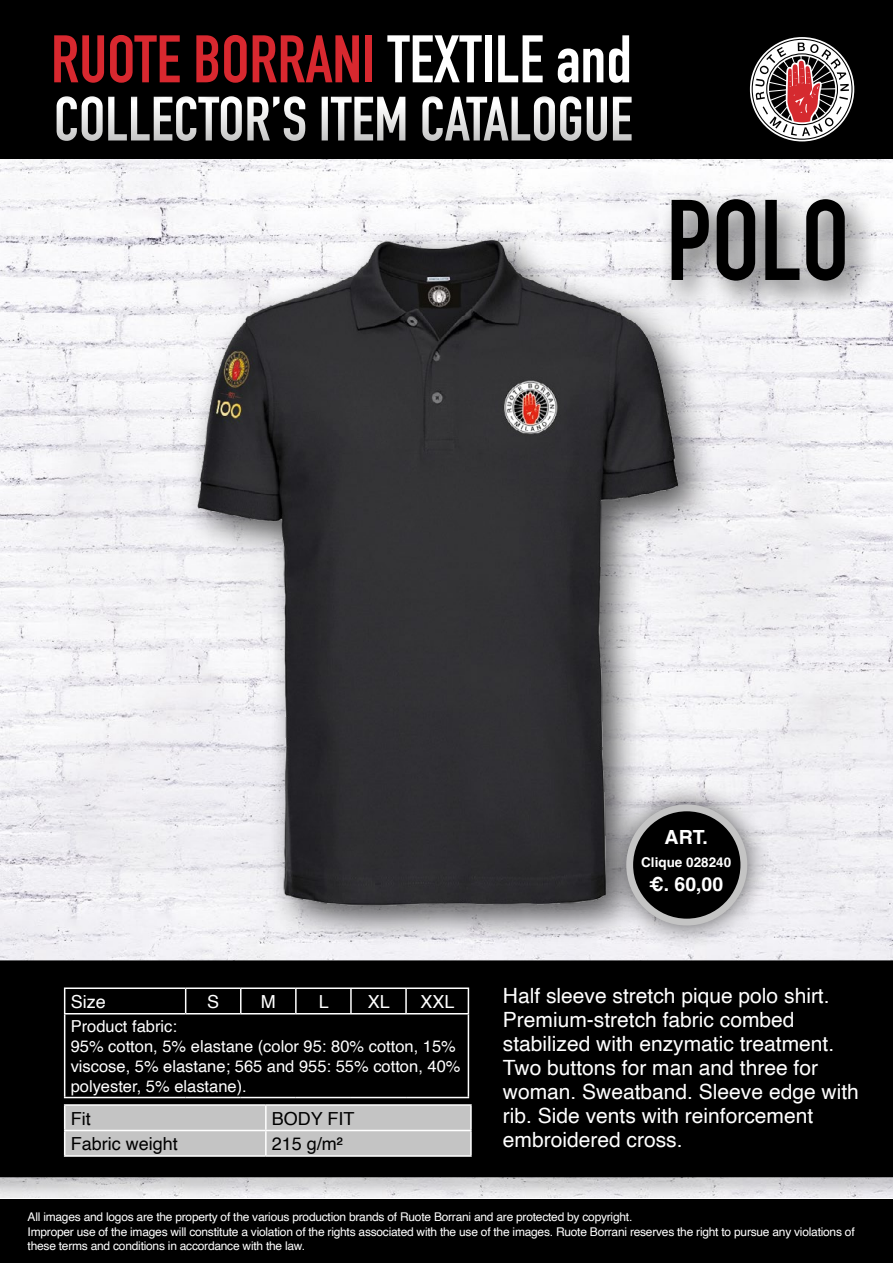
<style>
.page{position:relative;width:893px;height:1263px;background:#fff}
.page>*{position:absolute;margin:0;border:0;box-sizing:border-box;transform-origin:0 0}
.t1{font:700 112.5px "DIN Condensed";color:#000}
.t2{font:700 66px "DIN Condensed";color:#d8282f}
.t3{font:700 61.5px "DIN Condensed";color:#fff}
.t4{font:21px/24px "Helvetica";color:#fff}
.t5{font:700 19.5px "Helvetica";color:#fff}
.t6{font:18px "Helvetica";color:#000}
.t7{font:18px "Helvetica";color:#fff}
.t8{font:16.5px/19.8px "Helvetica";color:#fff}
.t9{font:700 13.5px "Helvetica";color:#fff}
.t10{font:12px/14.4px "Helvetica";letter-spacing:-.02em;color:#fff}
.s1{color:#fff}
</style>
<div class="page">
<div style="left:0;top:0;width:708px;height:159px;background:#000"></div>
<div style="left:0;top:1199px;width:893px;height:64px;background:#000"></div>
<img style="left:0;top:159px;width:893px;height:1038px">
<div style="left:183px;top:224px;width:535px;height:722px;background:#000;opacity:.66"></div>
<img style="left:161px;top:222px;width:548px;height:703px">
<div style="left:0;top:962px;width:893px;height:234px;background:#000;opacity:.15"></div>
<div style="left:0;top:960px;width:893px;height:217px;background:#000"></div>
<svg style="left:708px;top:0;width:185px;height:175px"></svg>
<div style="left:58px;top:98px;width:592px;height:61px;background:#000"></div>
<div style="left:57px;top:38px;width:591px;height:64px;background:#000"></div>
<div style="left:658px;top:187px;width:221px;height:127px;background:#000;opacity:.66"></div>
<hr style="left:64px;top:987px;width:122px;height:2px;background:#fff">
<svg style="left:64px;top:989px;width:1px;height:24px"></svg>
<hr style="left:186px;top:987px;width:55px;height:2px;background:#fff">
<svg style="left:185px;top:989px;width:1px;height:24px"></svg>
<hr style="left:241px;top:987px;width:55px;height:2px;background:#fff">
<hr style="left:240px;top:989px;width:2px;height:24px;background:#fff">
<hr style="left:296px;top:987px;width:55px;height:2px;background:#fff">
<hr style="left:295px;top:989px;width:2px;height:24px;background:#fff">
<hr style="left:351px;top:987px;width:55px;height:2px;background:#fff">
<hr style="left:350px;top:989px;width:2px;height:24px;background:#fff">
<hr style="left:406px;top:987px;width:63px;height:2px;background:#fff">
<hr style="left:405px;top:989px;width:2px;height:24px;background:#fff">
<svg style="left:468px;top:989px;width:1px;height:24px"></svg>
<hr style="left:64px;top:1013px;width:122px;height:1px;background:#fff">
<hr style="left:64px;top:1014px;width:1px;height:83px;background:#fff">
<hr style="left:186px;top:1013px;width:55px;height:1px;background:#fff">
<hr style="left:241px;top:1013px;width:55px;height:1px;background:#fff">
<hr style="left:296px;top:1013px;width:55px;height:1px;background:#fff">
<hr style="left:351px;top:1013px;width:55px;height:1px;background:#fff">
<hr style="left:406px;top:1013px;width:63px;height:1px;background:#fff">
<hr style="left:468px;top:1014px;width:1px;height:83px;background:#fff">
<hr style="left:64px;top:1097px;width:122px;height:1px;background:#fff">
<hr style="left:186px;top:1097px;width:55px;height:1px;background:#fff">
<hr style="left:241px;top:1097px;width:55px;height:1px;background:#fff">
<hr style="left:296px;top:1097px;width:55px;height:1px;background:#fff">
<hr style="left:351px;top:1097px;width:55px;height:1px;background:#fff">
<hr style="left:406px;top:1097px;width:63px;height:1px;background:#fff">
<hr style="left:64px;top:1104px;width:202px;height:2px;background:#fff">
<hr style="left:266px;top:1104px;width:206px;height:2px;background:#fff">
<hr style="left:470px;top:1106px;width:2px;height:24px;background:#fff">
<svg style="left:64px;top:1105px;width:407px;height:50px"></svg>
<hr style="left:266px;top:1130px;width:206px;height:1px;background:#fff">
<hr style="left:265px;top:1131px;width:2px;height:24px;background:#fff">
<hr style="left:470px;top:1131px;width:2px;height:24px;background:#fff">
<hr style="left:64px;top:1155px;width:202px;height:2px;background:#fff">
<hr style="left:266px;top:1155px;width:206px;height:2px;background:#fff">
<div style="left:601px;top:780px;width:171px;height:170px;background:#000;opacity:.66"></div>
<div style="left:630px;top:808px;width:114px;height:114px;background:#000;border-radius:50%"></div>
<div style="left:626px;top:804px;width:121px;height:121px;border:7px solid #c4c4c4;border-radius:50%"></div>
<h2 class="t2" style="left:51px;top:15px;width:582px">RUOTE BORRANI <span class="s1">TEXTILE and</span></h2>
<h3 class="t3" style="left:54px;top:78px;width:580px">COLLECTOR’S ITEM CATALOGUE</h3>
<h1 class="t1" style="left:666px;top:165px;width:185px">POLO</h1>
<h3 class="t5" style="left:665px;top:825px;width:45px">ART.</h3>
<p class="t9" style="left:641px;top:854px;width:92px">Clique 028240</p>
<h3 class="t5" style="left:649px;top:872px;width:76px">€. 60,00</h3>
<h3 class="t7" style="left:71px;top:987px;width:37px">Size</h3>
<h3 class="t7" style="left:207px;top:987px;width:14px">S</h3>
<h3 class="t7" style="left:261px;top:987px;width:16px">M</h3>
<h3 class="t7" style="left:319px;top:987px;width:12px">L</h3>
<h3 class="t7" style="left:368px;top:987px;width:24px">XL</h3>
<h3 class="t7" style="left:421px;top:987px;width:36px">XXL</h3>
<h3 class="t8" style="left:71px;top:1017px;width:391px">Product fabric:<br>95% cotton, 5% elastane (color 95: 80% cotton, 15% viscose, 5% elastane; 565 and 955: 55% cotton, 40% polyester, 5% elastane).</h3>
<h3 class="t6" style="left:71px;top:1104px;width:21px">Fit</h3>
<h3 class="t6" style="left:272px;top:1104px;width:84px">BODY FIT</h3>
<h3 class="t6" style="left:71px;top:1130px;width:109px">Fabric weight</h3>
<h3 class="t6" style="left:272px;top:1130px;width:73px">215 g/m²</h3>
<h3 class="t4" style="left:503px;top:984px;width:358px">Half sleeve stretch pique polo shirt.<br>Premium-stretch fabric combed stabilized with enzymatic treatment.<br>Two buttons for man and three for woman. Sweatband. Sleeve edge with rib. Side vents with reinforcement embroidered cross.</h3>
<p class="t10" style="left:28px;top:1210px;width:828px">All images and logos are the property of the various production brands of Ruote Borrani and are protected by copyright.<br>Improper use of the images will constitute a violation of the rights associated with the use of the images. Ruote Borrani reserves the right to pursue any violations of these terms and conditions in accordance with the law.</p>
</div>
